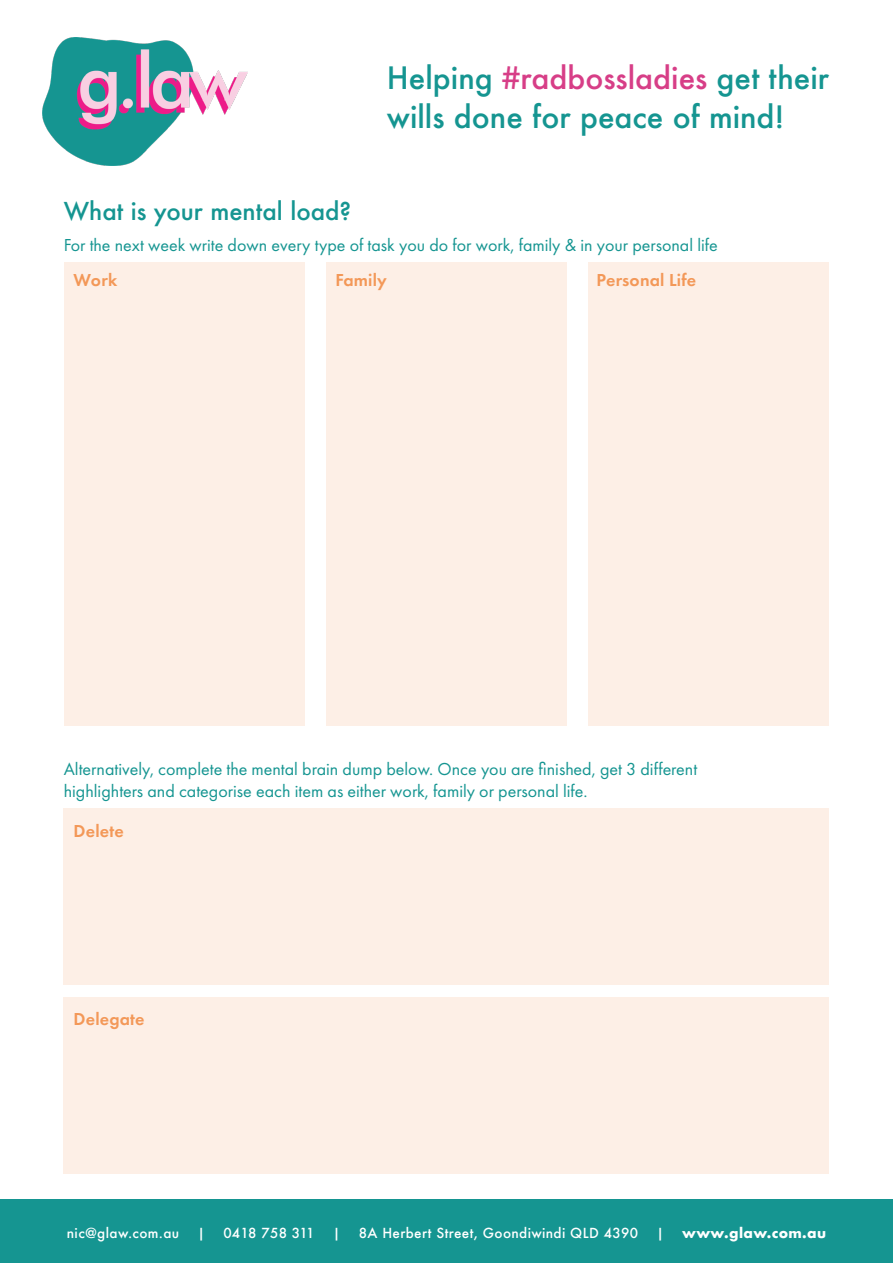
<style>
.page{position:relative;width:893px;height:1263px;background:#fff}
.page>*{position:absolute;margin:0;border:0;box-sizing:border-box;transform-origin:0 0}
.t1{font:500 30px/39px "Futura";color:#159591}
.t2{font:500 24px "Futura";color:#159591}
.t3{font:18px/21.6px "Futura PT";color:#159591}
.t4{font:600 18px "Futura PT";letter-spacing:.01em;color:#f39858}
.t5{font:500 13.5px "Futura";letter-spacing:.025em;color:#fff}
.t6{font:700 13.5px "Futura";letter-spacing:.025em;color:#fff}
.t7{font:500 13.5px "Futura";letter-spacing:.005em;color:#fff}
.s1{color:#d73e87}
</style>
<div class="page">
<img style="left:43px;top:37px;width:204px;height:128px">
<div style="left:0;top:1199px;width:893px;height:64px;background:#159591"></div>
<div style="left:64px;top:262px;width:241px;height:464px;background:#fdefe6"></div>
<div style="left:326px;top:262px;width:241px;height:464px;background:#fdefe6"></div>
<div style="left:588px;top:262px;width:241px;height:464px;background:#fdefe6"></div>
<div style="left:64px;top:808px;width:765px;height:177px;background:#fdefe6"></div>
<div style="left:64px;top:997px;width:765px;height:177px;background:#fdefe6"></div>
<p class="t1" style="left:387px;top:58px;width:444px">Helping <span class="s1">#radbossladies</span> get their wills done for peace of mind!</p>
<p class="t2" style="left:64px;top:195px;width:289px">What is your mental load?</p>
<p class="t3" style="left:64px;top:234px;width:655px">For the next week write down every type of task you do for work, family &amp; in your personal life</p>
<p class="t4" style="left:74px;top:269px;width:45px">Work</p>
<p class="t4" style="left:335px;top:269px;width:53px">Family</p>
<p class="t4" style="left:596px;top:269px;width:101px">Personal Life</p>
<p class="t3" style="left:64px;top:758px;width:635px">Alternatively, complete the mental brain dump below. Once you are finished, get 3 different highlighters and categorise each item as either work, family or personal life.</p>
<p class="t4" style="left:74px;top:819px;width:52px">Delete</p>
<p class="t4" style="left:74px;top:1007px;width:73px">Delegate</p>
<p class="t5" style="left:67px;top:1224px;width:114px">nic@glaw.com.au</p>
<p class="t5" style="left:197px;top:1224px;width:9px">|</p>
<p class="t7" style="left:223px;top:1224px;width:92px">0418 758 311</p>
<p class="t5" style="left:333px;top:1224px;width:9px">|</p>
<p class="t5" style="left:359px;top:1224px;width:281px">8A Herbert Street, Goondiwindi QLD 4390</p>
<p class="t5" style="left:656px;top:1224px;width:9px">|</p>
<p class="t6" style="left:682px;top:1223px;width:145px">www.glaw.com.au</p>
</div>
